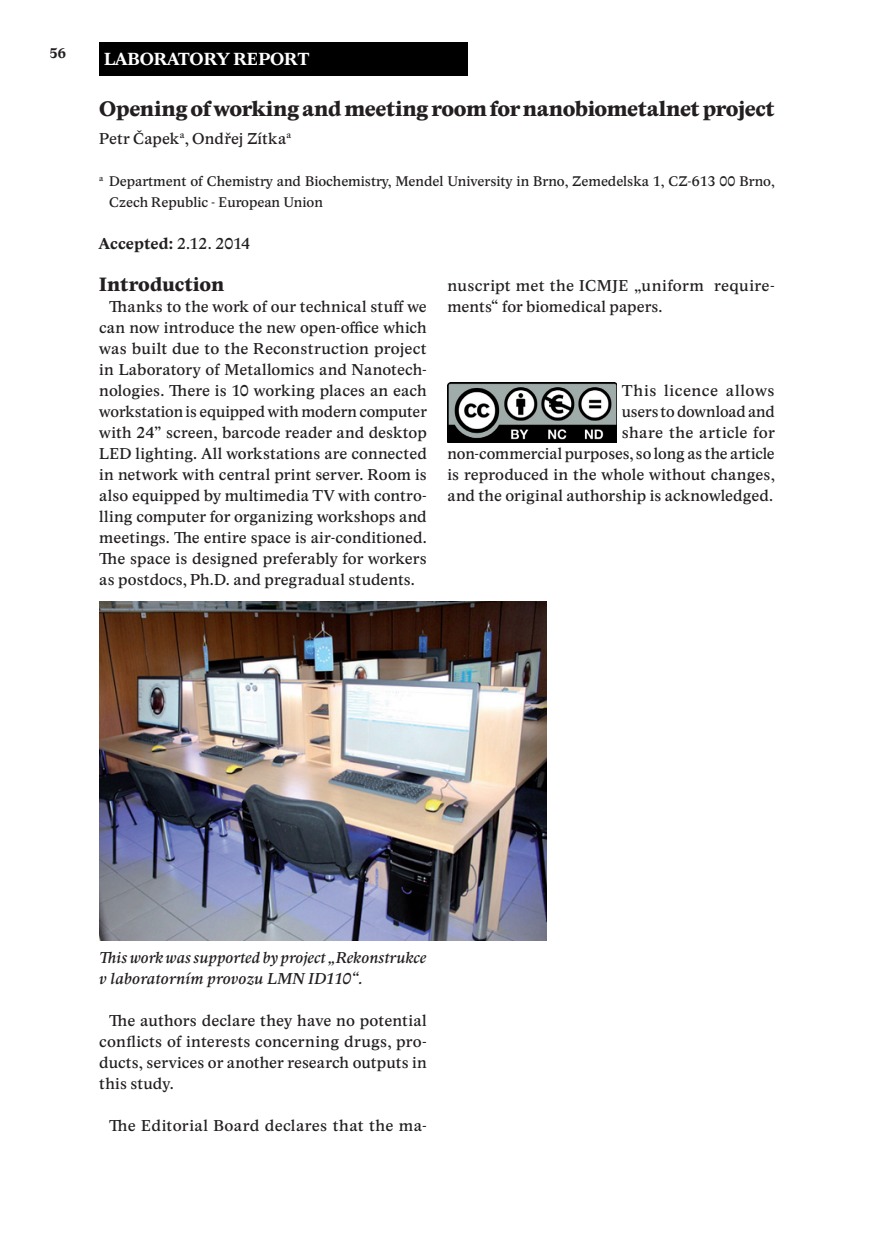
<style>
.page{position:relative;width:874px;height:1241px;background:#fff}
.page>*{position:absolute;margin:0;border:0;box-sizing:border-box;transform-origin:0 0}
.t1{font:700 21px "Academica Medium Pro";letter-spacing:-.015em;color:#231f20}
.t2{font:700 19.25px "Academica Medium Pro";letter-spacing:.005em;color:#231f20}
.t3{font:700 17.5px "Academica Text Pro";color:#fff}
.t4{font:15.75px/21px "Academica Text Pro";letter-spacing:.01em;color:#231f20;text-align:justify}
.t5{font:italic 15.75px/21px "Academica Text Pro";letter-spacing:.005em;color:#231f20}
.t6{font:700 15.75px "Academica Text Pro";letter-spacing:.01em;color:#231f20}
.t7{font:14px/21px "Academica Text Pro";color:#231f20}
.t8{font:700 14px "Academica Text Pro";color:#231f20}
.s1{font-weight:400}
</style>
<div class="page">
<div style="left:99px;top:42px;width:368px;height:33px;background:#000"></div>
<img style="left:99px;top:601px;width:447px;height:339px">
<img style="left:447px;top:383px;width:169px;height:59px">
<p class="t8" style="left:50px;top:44px;width:18px">56</p>
<p class="t3" style="left:104px;top:47px;width:206px">LABORATORY REPORT</p>
<h1 class="t1" style="left:99px;top:94px;width:676px">Opening of working and meeting room for nanobiometalnet project</h1>
<p class="t4" style="left:99px;top:128px;width:193px">Petr Čapek<sup>a</sup>, Ondřej Zítka<sup>a</sup></p>
<p class="t7" style="left:109px;top:171px;width:666px;text-indent:-10px"><sup>a</sup> Department of Chemistry and Biochemistry, Mendel University in Brno, Zemedelska 1, CZ-613 00 Brno,<br>Czech Republic - European Union</p>
<p class="t6" style="left:99px;top:233px;width:152px">ACCEPTED: <span class="s1">2.12. 2014</span></p>
<p class="t2" style="left:99px;top:270px;width:126px">Introduction</p>
<p class="t4" style="left:99px;top:296px;width:329px;text-indent:10px">Thanks to the work of our technical stuff we can now introduce the new open-office which was built due to the Reconstruction project in Laboratory of Metallomics and Nanotech&shy;nologies. There is 10 working places an each workstation is equipped with modern computer with 24” screen, barcode reader and desktop LED lighting. All workstations are connected in network with central print server. Room is also equipped by multimedia TV with contro&shy;lling computer for organizing workshops and meetings. The entire space is air-conditioned.<br>The space is designed preferably for workers as postdocs, Ph.D. and pregradual students.</p>
<p class="t4" style="left:447px;top:275px;width:328px">nuscript met the ICMJE „uniform require&shy;ments“ for biomedical papers.</p>
<p class="t4" style="left:447px;top:380px;width:328px;text-align:right">This licence allows<br>users to download and<br>share the article for<br>non-commercial purposes, so long as the article is reproduced in the whole without changes, and the original authorship is acknowledged.</p>
<p class="t5" style="left:99px;top:947px;width:329px">This work was supported by project „Rekonstrukce v laboratorním provozu LMN ID110“.</p>
<p class="t4" style="left:99px;top:1010px;width:329px;text-indent:10px">The authors declare they have no potential conflicts of interests concerning drugs, pro&shy;ducts, services or another research outputs in this study.</p>
<p class="t4" style="left:109px;top:1115px;width:319px">The Editorial Board declares that the ma-</p>
</div>
